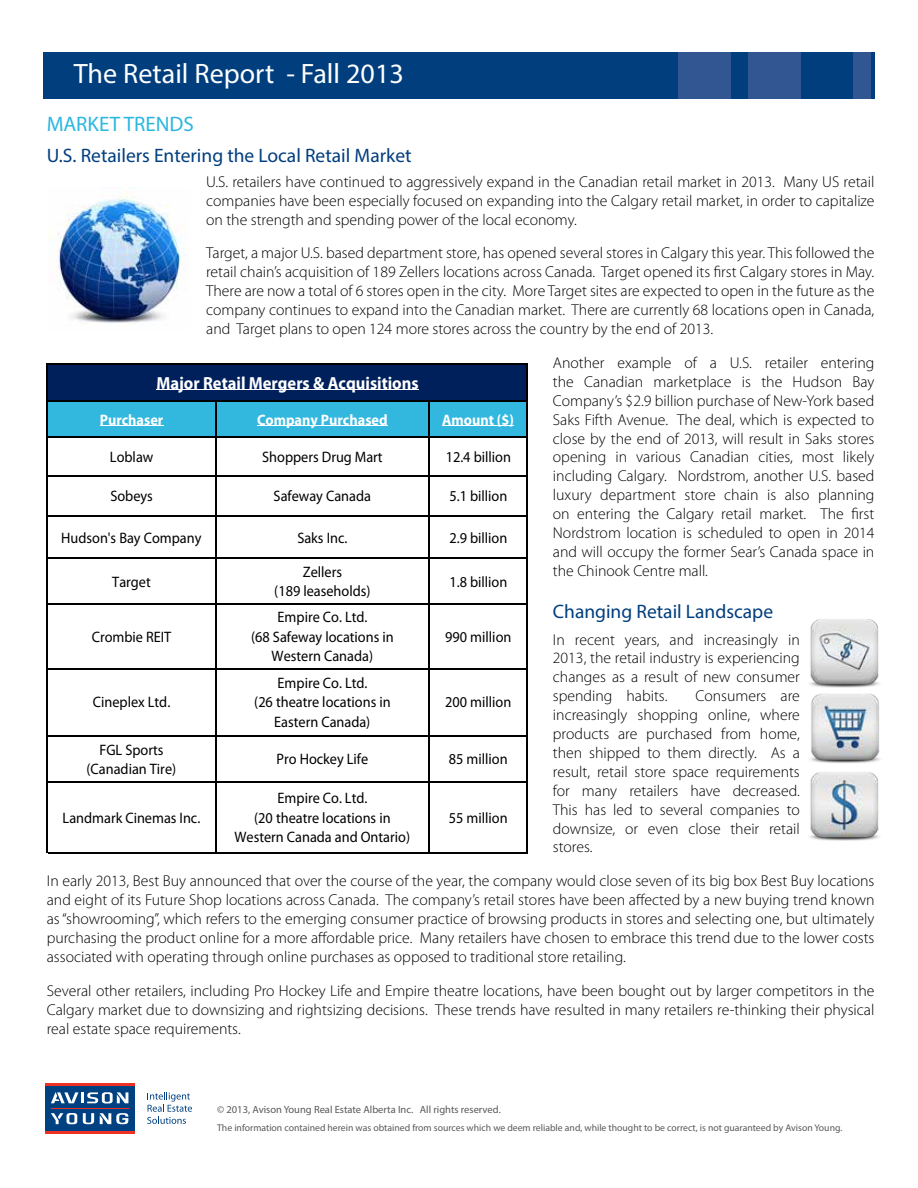
<style>
.page{position:relative;width:918px;height:1188px;background:#fff}
.page>*{position:absolute;margin:0;border:0;box-sizing:border-box;transform-origin:0 0}
.t1{font:28.05px "Myriad Pro";color:#fff}
.t2{font:21px "Myriad Pro";color:#2bb7e0}
.t3{font:19.5px "Myriad Pro";color:#003e7e}
.t4{font:700 17.55px "Myriad Pro";color:#fff;scale:.94 1}
.t5{font:300 15.75px/18.9px "Myriad Pro";color:#000;text-align:justify}
.t6{font:15.15px/19.4px "Myriad Pro";color:#000;text-align:center;scale:.94 1}
.t7{font:700 15.15px "Myriad Pro";color:#fff;scale:.94 1}
.t8{font:10.5px "Myriad Pro";color:#58595b}
.t9{font:9.75px "Myriad Pro";color:#58595b}
</style>
<div class="page">
<div style="left:45px;top:1086px;width:90px;height:45px;background:#004181"></div>
<svg style="left:51px;top:1092px;width:77px;height:11px"></svg>
<svg style="left:51px;top:1113px;width:43px;height:11px"></svg>
<svg style="left:100px;top:1113px;width:28px;height:11px"></svg>
<hr style="left:45px;top:1131px;width:90px;height:3px;background:#ee3124">
<hr style="left:45px;top:1083px;width:90px;height:3px;background:#ee3124">
<hr style="left:51px;top:1108px;width:77px;height:1px;background:#ee3124">
<svg style="left:147px;top:1092px;width:45px;height:32px"></svg>
<div style="left:44px;top:52px;width:831px;height:47px;background:#003e7e"></div>
<div style="left:748px;top:52px;width:53px;height:47px;background:#325691"></div>
<div style="left:853px;top:52px;width:18px;height:47px;background:#325691"></div>
<div style="left:678px;top:52px;width:52px;height:47px;background:#325691"></div>
<div style="left:48px;top:365px;width:479px;height:37px;background:#00205b"></div>
<div style="left:48px;top:401px;width:479px;height:36px;background:#32b8df"></div>
<hr style="left:100px;top:426px;width:63px;height:1px;background:#fff">
<hr style="left:257px;top:426px;width:131px;height:1px;background:#fff">
<hr style="left:442px;top:426px;width:72px;height:1px;background:#fff">
<hr style="left:156px;top:390px;width:263px;height:1px;background:#fff">
<hr style="left:47px;top:364px;width:1px;height:489px;background:#000">
<hr style="left:527px;top:365px;width:1px;height:488px;background:#000">
<hr style="left:215px;top:402px;width:1px;height:451px;background:#000">
<hr style="left:429px;top:402px;width:1px;height:451px;background:#000">
<hr style="left:48px;top:364px;width:480px;height:1px;background:#000">
<hr style="left:48px;top:401px;width:480px;height:1px;background:#000">
<hr style="left:48px;top:437px;width:480px;height:1px;background:#000">
<hr style="left:48px;top:476px;width:480px;height:1px;background:#000">
<hr style="left:48px;top:515px;width:480px;height:2px;background:#000">
<hr style="left:48px;top:558px;width:480px;height:1px;background:#000">
<hr style="left:48px;top:604px;width:480px;height:1px;background:#000">
<hr style="left:48px;top:668px;width:480px;height:1px;background:#000">
<hr style="left:48px;top:735px;width:480px;height:1px;background:#000">
<hr style="left:48px;top:782px;width:480px;height:1px;background:#000">
<hr style="left:48px;top:852px;width:480px;height:1px;background:#000">
<img style="left:48px;top:187px;width:139px;height:136px">
<img style="left:809px;top:619px;width:71px;height:222px">
<h1 class="t1" style="left:74px;top:57px;width:332px">The Retail Report - Fall 2013</h1>
<h2 class="t2" style="left:47px;top:111px;width:149px">MARKET TRENDS</h2>
<p class="t3" style="left:47px;top:143px;width:366px">U.S. Retailers Entering the Local Retail Market</p>
<p class="t5" style="left:206px;top:172px;width:670px">U.S. retailers have continued to aggressively expand in the Canadian retail market in 2013. Many US retail companies have been especially focused on expanding into the Calgary retail market, in order to capitalize on the strength and spending power of the local economy.</p>
<p class="t5" style="left:206px;top:244px;width:670px">Target, a major U.S. based department store, has opened several stores in Calgary this year. This followed the retail chain’s acquisition of 189 Zellers locations across Canada. Target opened its first Calgary stores in May.<br>There are now a total of 6 stores open in the city. More Target sites are expected to open in the future as the company continues to expand into the Canadian market. There are currently 68 locations open in Canada, and Target plans to open 124 more stores across the country by the end of 2013.</p>
<p class="t5" style="left:553px;top:353px;width:323px">Another example of a U.S. retailer entering the Canadian marketplace is the Hudson Bay Company’s $2.9 billion purchase of New-York based Saks Fifth Avenue. The deal, which is expected to close by the end of 2013, will result in Saks stores opening in various Canadian cities, most likely including Calgary. Nordstrom, another U.S. based luxury department store chain is also planning on entering the Calgary retail market. The first Nordstrom location is scheduled to open in 2014 and will occupy the former Sear’s Canada space in the Chinook Centre mall.</p>
<p class="t3" style="left:553px;top:600px;width:222px">Changing Retail Landscape</p>
<p class="t5" style="left:553px;top:630px;width:248px">In recent years, and increasingly in 2013, the retail industry is experiencing changes as a result of new consumer spending habits.</p>
<p class="t4" style="left:156px;top:376px;width:281px">Major Retail Mergers &amp; Acquisitions</p>
<p class="t7" style="left:100px;top:414px;width:69px">Purchaser</p>
<p class="t7" style="left:257px;top:414px;width:140px">Company Purchased</p>
<p class="t7" style="left:442px;top:414px;width:78px">Amount ($)</p>
<p class="t6" style="left:110px;top:449px;width:48px">Loblaw</p>
<p class="t6" style="left:262px;top:449px;width:130px">Shoppers Drug Mart</p>
<p class="t6" style="left:446px;top:449px;width:71px">12.4 billion</p>
<p class="t6" style="left:110px;top:488px;width:47px">Sobeys</p>
<p class="t6" style="left:274px;top:488px;width:105px">Safeway Canada</p>
<p class="t6" style="left:449px;top:488px;width:63px">5.1 billion</p>
<p class="t6" style="left:61px;top:529px;width:151px">Hudson's Bay Company</p>
<p class="t6" style="left:297px;top:529px;width:55px">Saks Inc.</p>
<p class="t6" style="left:449px;top:529px;width:63px">2.9 billion</p>
<p class="t6" style="left:112px;top:573px;width:42px">Target</p>
<p class="t6" style="left:274px;top:563px;width:104px">Zellers<br>(189 leaseholds)</p>
<p class="t6" style="left:449px;top:573px;width:63px">1.8 billion</p>
<p class="t6" style="left:92px;top:628px;width:86px">Crombie REIT</p>
<p class="t6" style="left:251px;top:609px;width:153px">Empire Co. Ltd.<br>(68 Safeway locations in<br>Western Canada)</p>
<p class="t6" style="left:445px;top:628px;width:72px">990 million</p>
<p class="t6" style="left:254px;top:675px;width:147px">Empire Co. Ltd.<br>(26 theatre locations in<br>Eastern Canada)</p>
<p class="t5" style="left:553px;top:686px;width:248px;text-indent:143px">Consumers are increasingly shopping online, where products are purchased from home, then shipped to them directly. As a result, retail store space requirements for many retailers have decreased.<br>This has led to several companies to downsize, or even close their retail stores.</p>
<p class="t5" style="left:47px;top:871px;width:829px">In early 2013, Best Buy announced that over the course of the year, the company would close seven of its big box Best Buy locations and eight of its Future Shop locations across Canada. The company’s retail stores have been affected by a new buying trend known as “showrooming”, which refers to the emerging consumer practice of browsing products in stores and selecting one, but ultimately purchasing the product online for a more affordable price. Many retailers have chosen to embrace this trend due to the lower costs associated with operating through online purchases as opposed to traditional store retailing.</p>
<p class="t5" style="left:47px;top:981px;width:829px">Several other retailers, including Pro Hockey Life and Empire theatre locations, have been bought out by larger competitors in the Calgary market due to downsizing and rightsizing decisions. These trends have resulted in many retailers re-thinking their physical real estate space requirements.</p>
<p class="t6" style="left:93px;top:694px;width:84px">Cineplex Ltd.</p>
<p class="t6" style="left:445px;top:694px;width:72px">200 million</p>
<p class="t6" style="left:87px;top:741px;width:97px">FGL Sports (Canadian Tire)</p>
<p class="t6" style="left:277px;top:751px;width:99px">Pro Hockey Life</p>
<p class="t6" style="left:449px;top:751px;width:64px">85 million</p>
<p class="t6" style="left:63px;top:809px;width:148px">Landmark Cinemas Inc.</p>
<p class="t6" style="left:235px;top:790px;width:188px">Empire Co. Ltd.<br>(20 theatre locations in<br>Western Canada and Ontario)</p>
<p class="t6" style="left:449px;top:809px;width:64px">55 million</p>
<p class="t8" style="left:217px;top:1103px;width:285px">© 2013, Avison Young Real Estate Alberta Inc. All rights reserved.</p>
<p class="t9" style="left:217px;top:1121px;width:627px">The information contained herein was obtained from sources which we deem reliable and, while thought to be correct, is not guaranteed by Avison Young.</p>
</div>
